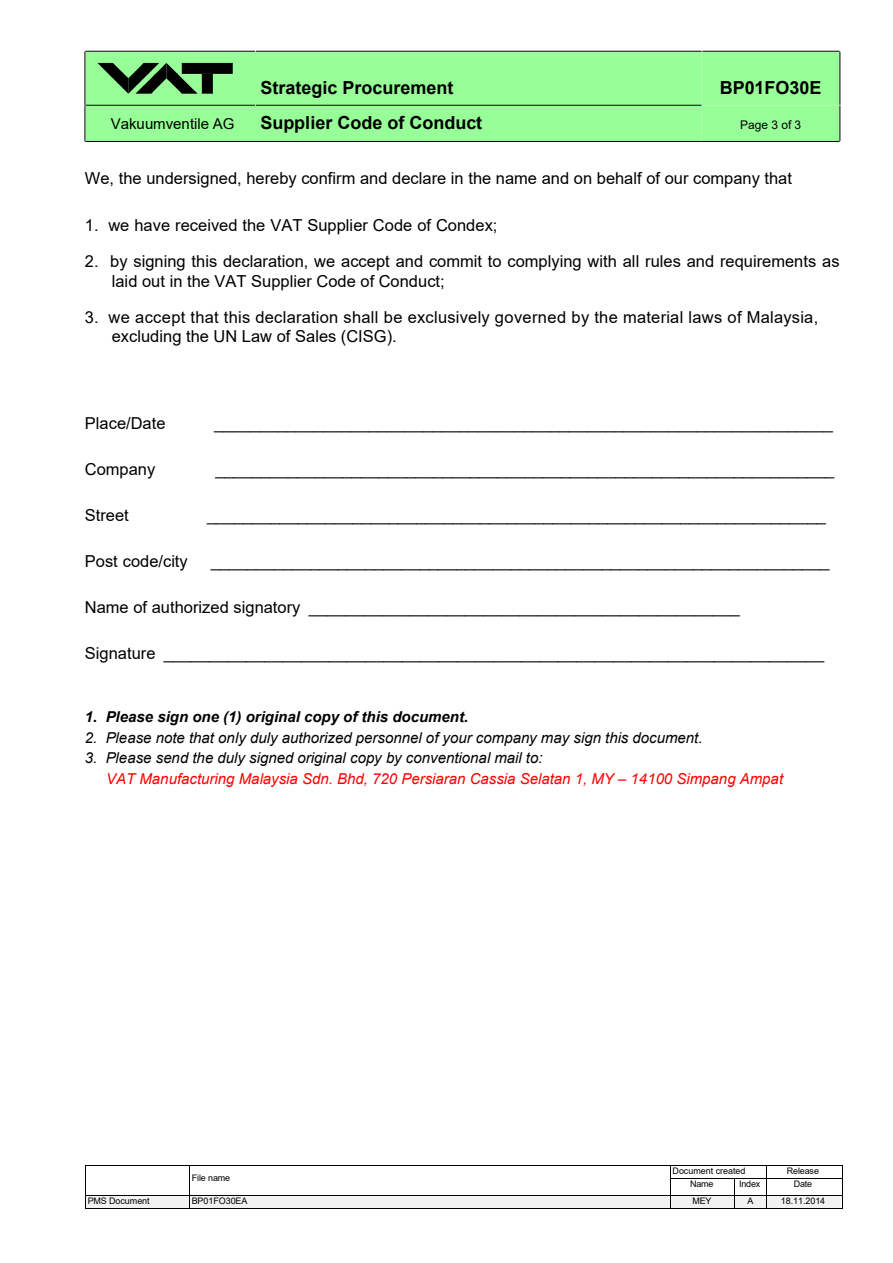
<style>
.page{position:relative;width:893px;height:1263px;background:#fff}
.page>*{position:absolute;margin:0;border:0;box-sizing:border-box;transform-origin:0 0}
.t1{font:700 18px "Arial";color:#000}
.t2{font:16.5px/19px "Arial";color:#000}
.t3{font:italic 15px "Arial";color:#000}
.t4{font:italic 15px "Arial";color:#f00}
.t5{font:italic 700 15px "Arial";color:#000}
.t6{font:15px "Arial";color:#000}
.t7{font:12px "Arial";color:#000}
.t8{font:9px "Arial";letter-spacing:-.01em;color:#000}
</style>
<div class="page">
<hr style="left:85px;top:51px;width:170px;height:1px;background:#000">
<hr style="left:256px;top:51px;width:446px;height:1px;background:#000">
<hr style="left:702px;top:51px;width:137px;height:1px;background:#000">
<hr style="left:85px;top:52px;width:1px;height:53px;background:#000">
<hr style="left:839px;top:52px;width:1px;height:53px;background:#000">
<div style="left:86px;top:52px;width:753px;height:89px;background:#98fe98"></div>
<hr style="left:85px;top:105px;width:170px;height:1px;background:#000">
<hr style="left:256px;top:105px;width:446px;height:1px;background:#000">
<hr style="left:702px;top:105px;width:137px;height:1px;background:#98fe98">
<hr style="left:85px;top:106px;width:1px;height:35px;background:#000">
<hr style="left:85px;top:141px;width:170px;height:1px;background:#000">
<hr style="left:255px;top:141px;width:447px;height:1px;background:#000">
<hr style="left:701px;top:141px;width:138px;height:1px;background:#000">
<hr style="left:839px;top:106px;width:1px;height:35px;background:#000">
<svg style="left:86px;top:1165px;width:757px;height:44px"></svg>
<p class="t1" style="left:260px;top:75px;width:195px">Strategic Procurement</p>
<p class="t1" style="left:720px;top:75px;width:103px">BP01FO30E</p>
<p class="t6" style="left:111px;top:114px;width:125px">Vakuumventile AG</p>
<p class="t1" style="left:260px;top:110px;width:223px">Supplier Code of Conduct</p>
<p class="t7" style="left:740px;top:117px;width:62px">Page 3 of 3</p>
<p class="t2" style="left:85px;top:169px;width:709px">We, the undersigned, hereby confirm and declare in the name and on behalf of our company that</p>
<p class="t2" style="left:85px;top:215px;width:414px">1. we have received the VAT Supplier Code of Condex;</p>
<p class="t2" style="left:112px;top:252px;width:729px;text-indent:-27px">2. by signing this declaration, we accept and commit to complying with all rules and requirements as laid out in the VAT Supplier Code of Conduct;</p>
<p class="t2" style="left:112px;top:308px;width:708px;text-indent:-27px">3. we accept that this declaration shall be exclusively governed by the material laws of Malaysia, excluding the UN Law of Sales (CISG).</p>
<p class="t2" style="left:85px;top:414px;width:82px">Place/Date</p>
<p class="t2" style="left:85px;top:460px;width:72px">Company</p>
<p class="t2" style="left:85px;top:505px;width:45px">Street</p>
<p class="t2" style="left:214px;top:414px;width:620px">____________________________________________________________________</p>
<p class="t2" style="left:215px;top:460px;width:620px">____________________________________________________________________</p>
<p class="t2" style="left:207px;top:505px;width:620px">____________________________________________________________________</p>
<p class="t2" style="left:85px;top:551px;width:104px">Post code/city</p>
<p class="t2" style="left:211px;top:551px;width:620px">____________________________________________________________________</p>
<p class="t2" style="left:85px;top:597px;width:657px">Name of authorized signatory _______________________________________________</p>
<p class="t2" style="left:85px;top:643px;width:741px">Signature ________________________________________________________________________</p>
<p class="t5" style="left:85px;top:707px;width:385px">1. Please sign one (1) original copy of this document.</p>
<p class="t3" style="left:85px;top:728px;width:619px">2. Please note that only duly authorized personnel of your company may sign this document.</p>
<p class="t3" style="left:85px;top:748px;width:459px">3. Please send the duly signed original copy by conventional mail to:</p>
<p class="t4" style="left:106px;top:769px;width:679px">VAT Manufacturing Malaysia Sdn. Bhd, 720 Persiaran Cassia Selatan 1, MY – 14100 Simpang Ampat</p>
<p class="t8" style="left:192px;top:1171px;width:40px">File name</p>
<p class="t8" style="left:673px;top:1165px;width:74px">Document created</p>
<p class="t8" style="left:787px;top:1165px;width:34px">Release</p>
<p class="t8" style="left:690px;top:1178px;width:25px">Name</p>
<p class="t8" style="left:739px;top:1178px;width:23px">Index</p>
<p class="t8" style="left:794px;top:1178px;width:20px">Date</p>
<p class="t8" style="left:88px;top:1194px;width:63px">PMS Document</p>
<p class="t8" style="left:192px;top:1194px;width:57px">BP01FO30EA</p>
<p class="t8" style="left:693px;top:1194px;width:20px">MEY</p>
<p class="t8" style="left:747px;top:1194px;width:8px">A</p>
<p class="t8" style="left:781px;top:1194px;width:46px">18.11.2014</p>
</div>
